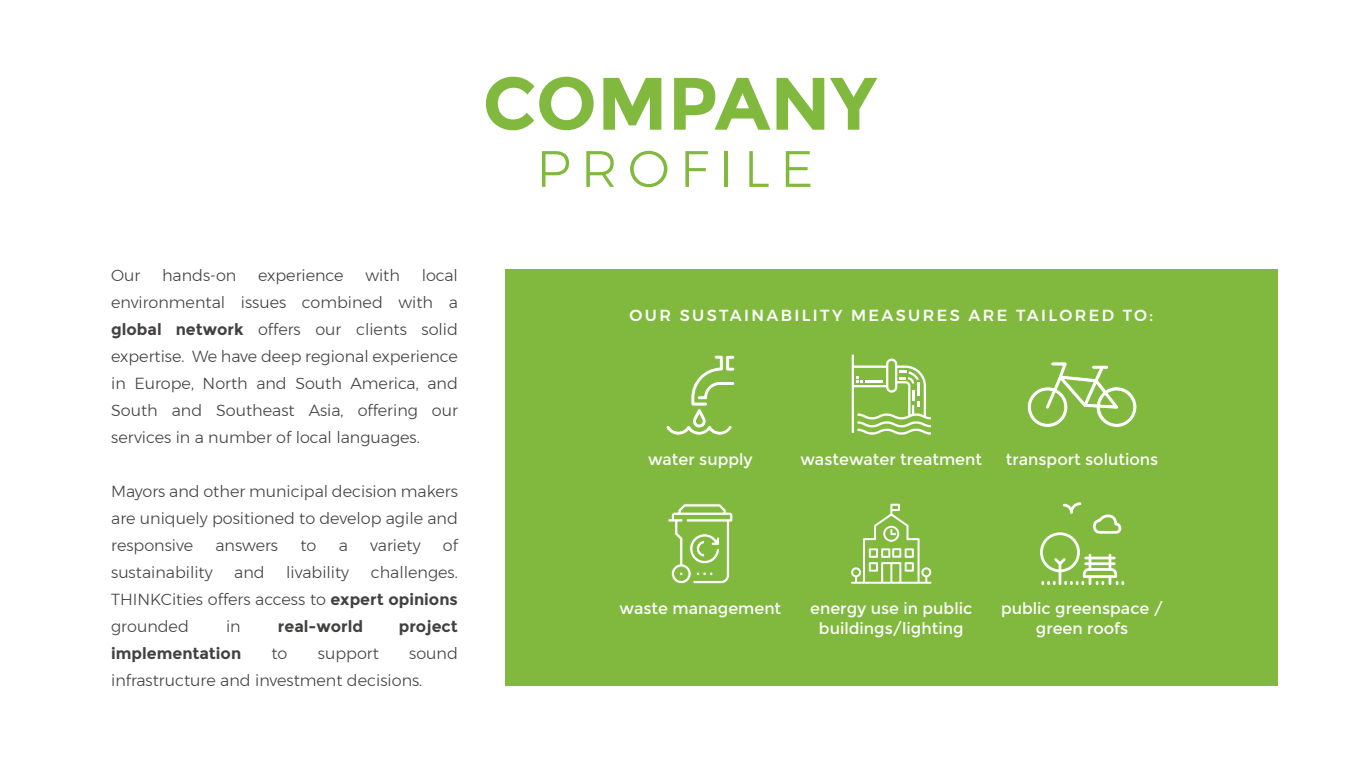
<style>
.page{position:relative;width:1360px;height:768px;background:#fff}
.page>*{position:absolute;margin:0;border:0;box-sizing:border-box;transform-origin:0 0}
.t1{font:700 74.1px "Montserrat";color:#80b93e}
.t2{font:300 51.1px "Montserrat";letter-spacing:.2em;color:#80b93e}
.t3{font:300 16px/27px "Montserrat";color:#434040;text-align:justify}
.t4{font:16px/20px "Montserrat";color:#fff;text-align:center}
.t5{font:500 16px "Montserrat";letter-spacing:.15em;color:#fff}
.t6{font:700 16px "Montserrat";color:#434040}
.s1{font-weight:700}
</style>
<div class="page">
<div style="left:505px;top:269px;width:773px;height:416px;background:#80b93e"></div>
<svg style="left:666px;top:355px;width:69px;height:80px"></svg>
<svg style="left:852px;top:355px;width:79px;height:80px"></svg>
<svg style="left:1027px;top:362px;width:110px;height:66px"></svg>
<svg style="left:668px;top:503px;width:65px;height:81px"></svg>
<svg style="left:851px;top:504px;width:80px;height:80px"></svg>
<div style="left:1040px;top:532px;width:40px;height:40px;border:3px solid #fff;border-radius:50%"></div>
<svg style="left:1092px;top:514px;width:30px;height:20px"></svg>
<svg style="left:1041px;top:555px;width:83px;height:29px"></svg>
<hr style="left:1086px;top:562px;width:28px;height:3px;background:#fff">
<hr style="left:1086px;top:557px;width:28px;height:2px;background:#fff">
<svg style="left:1063px;top:502px;width:19px;height:12px"></svg>
<h1 class="t1" style="left:483px;top:58px;width:395px">COMPANY</h1>
<h2 class="t2" style="left:536px;top:137px;width:279px">PROFILE</h2>
<p class="t3" style="left:111px;top:262px;width:348px;text-indent:311px">local environmental issues combined with a <span class="s1">global network</span> offers our clients solid expertise. We have deep regional experience in Europe, North and South America, and South and Southeast Asia, offering our services in a number of local languages.</p>
<p class="t3" style="left:111px;top:478px;width:348px">Mayors and other municipal decision makers are uniquely positioned to develop agile and responsive</p>
<p class="t3" style="left:111px;top:262px;width:31px">Our</p>
<p class="t3" style="left:162px;top:262px;width:76px">hands-on</p>
<p class="t3" style="left:258px;top:262px;width:87px">experience</p>
<p class="t3" style="left:365px;top:262px;width:36px">with</p>
<p class="t3" style="left:215px;top:532px;width:64px">answers</p>
<p class="t3" style="left:300px;top:532px;width:17px">to</p>
<p class="t3" style="left:339px;top:532px;width:11px">a</p>
<p class="t3" style="left:370px;top:532px;width:52px">variety</p>
<p class="t3" style="left:443px;top:532px;width:17px">of</p>
<p class="t3" style="left:111px;top:559px;width:348px;text-indent:260px">challenges.<br>THINKCities offers access to <span class="s1">expert opinions </span>grounded</p>
<p class="t3" style="left:111px;top:559px;width:103px">sustainability</p>
<p class="t3" style="left:234px;top:559px;width:32px">and</p>
<p class="t3" style="left:286px;top:559px;width:65px">livability</p>
<p class="t3" style="left:226px;top:613px;width:16px">in</p>
<p class="t6" style="left:278px;top:617px;width:87px">real-world</p>
<p class="t6" style="left:399px;top:617px;width:61px">project</p>
<p class="t6" style="left:111px;top:644px;width:132px">implementation</p>
<p class="t3" style="left:272px;top:640px;width:17px">to</p>
<p class="t3" style="left:318px;top:640px;width:62px">support</p>
<p class="t3" style="left:111px;top:640px;width:348px;text-indent:298px">sound infrastructure and investment decisions.</p>
<p class="t5" style="left:630px;top:306px;width:525px">OUR SUSTAINABILITY MEASURES ARE TAILORED TO:</p>
<p class="t4" style="left:648px;top:450px;width:106px">water supply</p>
<p class="t4" style="left:800px;top:450px;width:183px">wastewater treatment</p>
<p class="t4" style="left:1006px;top:450px;width:154px">transport solutions</p>
<p class="t4" style="left:620px;top:599px;width:163px">waste management</p>
<p class="t4" style="left:810px;top:599px;width:164px">energy use in public buildings/lighting</p>
<p class="t4" style="left:1001px;top:599px;width:164px">public greenspace / green roofs</p>
</div>
